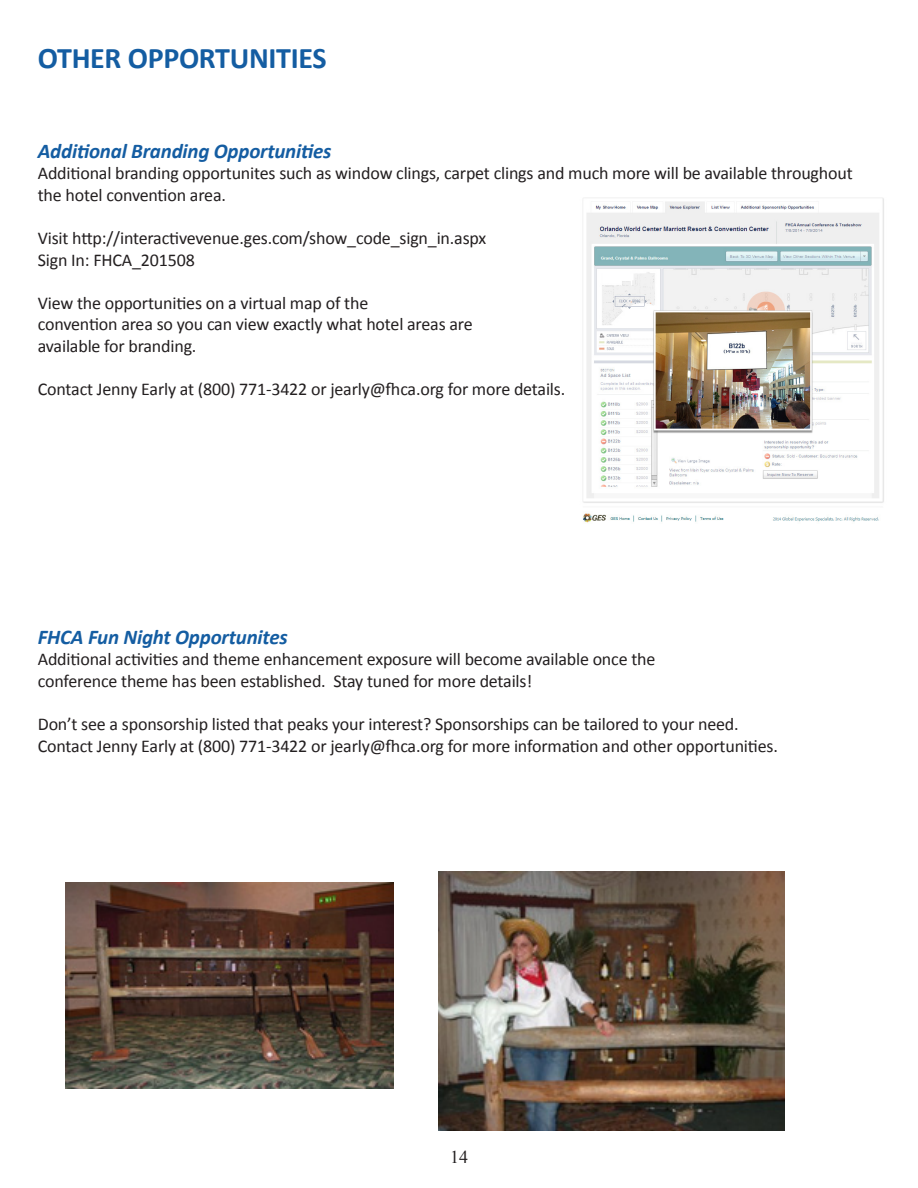
<style>
.page{position:relative;width:918px;height:1188px;background:#fff}
.page>*{position:absolute;margin:0;border:0;box-sizing:border-box;transform-origin:0 0}
.t1{font:700 30px "Calibri";letter-spacing:-.01em;color:#145da2}
.t2{font:italic 700 21px "Calibri";letter-spacing:-.01em;color:#145da2}
.t3{font:18px/21.6px "Calibri";letter-spacing:-.01em;color:#231f20}
.t4{font:18px "Times New Roman";color:#231f20}
</style>
<div class="page">
<img style="left:583px;top:198px;width:301px;height:325px">
<img style="left:66px;top:883px;width:328px;height:206px">
<img style="left:438px;top:872px;width:346px;height:259px">
<h1 class="t1" style="left:38px;top:38px;width:291px">OTHER OPPORTUNITIES</h1>
<p class="t2" style="left:38px;top:137px;width:295px">Additional Branding Opportunities</p>
<p class="t3" style="left:38px;top:162px;width:816px">Additional branding opportunites such as window clings, carpet clings and much more will be available throughout the hotel convention area.</p>
<p class="t3" style="left:38px;top:227px;width:450px">Visit http://interactivevenue.ges.com/show_code_sign_in.aspx<br>Sign In: FHCA_201508</p>
<p class="t3" style="left:38px;top:292px;width:436px">View the opportunities on a virtual map of the<br>convention area so you can view exactly what hotel areas are available for branding.</p>
<p class="t3" style="left:38px;top:378px;width:529px">Contact Jenny Early at (800) 771-3422 or jearly@fhca.org for more details.</p>
<p class="t2" style="left:38px;top:623px;width:251px">FHCA Fun Night Opportunites</p>
<p class="t3" style="left:38px;top:648px;width:619px">Additional activities and theme enhancement exposure will become available once the conference theme has been established. Stay tuned for more details!</p>
<p class="t3" style="left:38px;top:713px;width:742px">Don’t see a sponsorship listed that peaks your interest? Sponsorships can be tailored to your need.<br>Contact Jenny Early at (800) 771-3422 or jearly@fhca.org for more information and other opportunities.</p>
<p class="t4" style="left:450px;top:1145px;width:19px">14</p>
</div>
